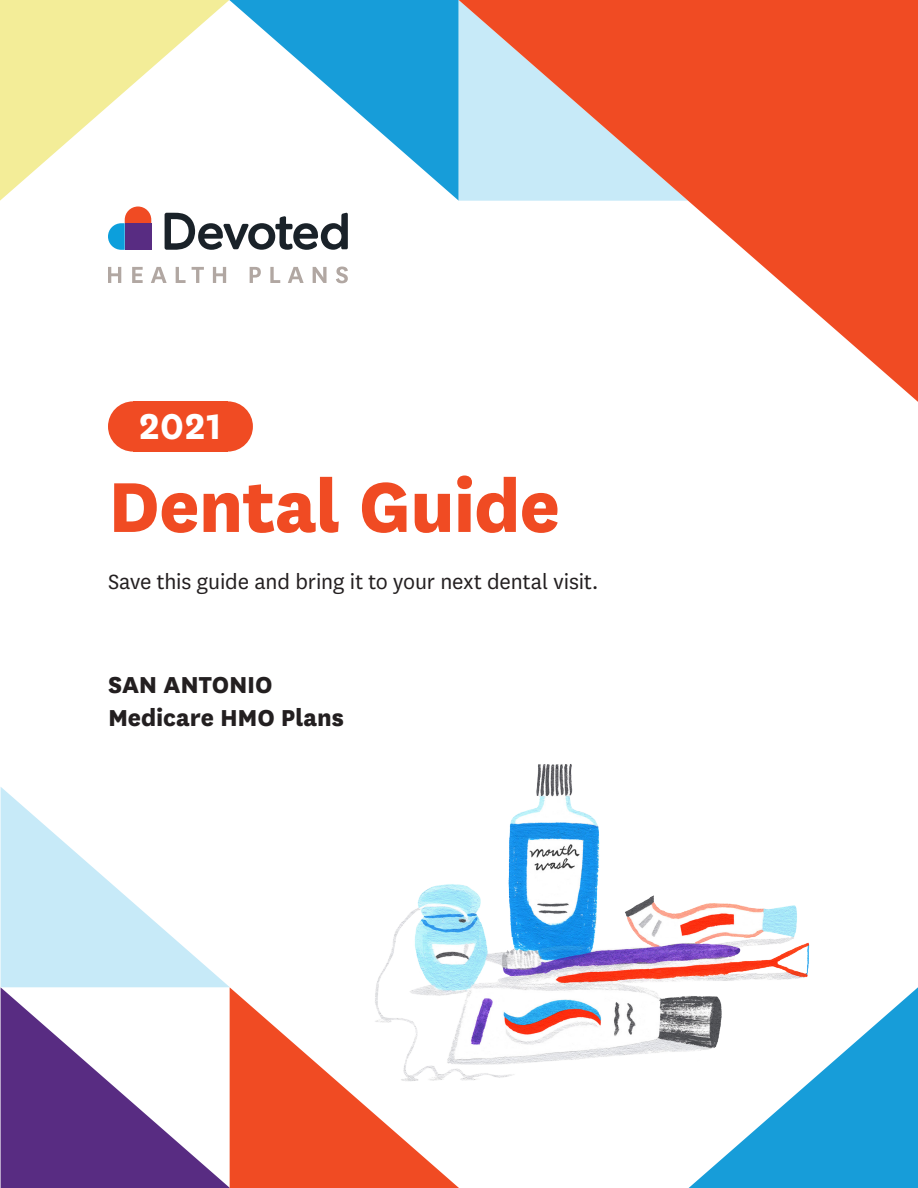
<style>
.page{position:relative;width:918px;height:1188px;background:#fff}
.page>*{position:absolute;margin:0;border:0;box-sizing:border-box;transform-origin:0 0}
.t1{font:800 82.5px "National";letter-spacing:-.015em;color:#f04b23}
.t2{font:700 42px "National";color:#fff}
.t3{font:800 27px/32.4px "National";letter-spacing:-.005em;color:#231f20}
.t4{font:24px "National";letter-spacing:-.005em;color:#231f20}
</style>
<div class="page">
<svg style="left:108px;top:207px;width:43px;height:43px"></svg>
<div style="left:125px;top:223px;width:26px;height:27px;background:#582c82"></div>
<svg style="left:165px;top:213px;width:183px;height:37px"></svg>
<svg style="left:108px;top:267px;width:13px;height:16px"></svg>
<svg style="left:132px;top:267px;width:11px;height:16px"></svg>
<svg style="left:151px;top:267px;width:16px;height:16px"></svg>
<svg style="left:176px;top:267px;width:10px;height:16px"></svg>
<svg style="left:192px;top:267px;width:12px;height:16px"></svg>
<svg style="left:213px;top:267px;width:13px;height:16px"></svg>
<svg style="left:250px;top:267px;width:11px;height:16px"></svg>
<svg style="left:270px;top:267px;width:10px;height:16px"></svg>
<svg style="left:288px;top:267px;width:16px;height:16px"></svg>
<svg style="left:313px;top:267px;width:14px;height:16px"></svg>
<svg style="left:336px;top:267px;width:12px;height:16px"></svg>
<div style="left:108px;top:401px;width:50px;height:51px;background:#f04b23;border-radius:50%"></div>
<div style="left:203px;top:401px;width:50px;height:51px;background:#f04b23;border-radius:50%"></div>
<div style="left:133px;top:401px;width:95px;height:51px;background:#f04b23"></div>
<img style="left:376px;top:764px;width:434px;height:316px">
<svg style="left:0;top:0;width:214px;height:201px;fill:#f3ed98"></svg>
<svg style="left:214px;top:0;width:229px;height:187px"></svg>
<svg style="left:443px;top:0;width:475px;height:402px"></svg>
<svg style="left:1px;top:987px;width:229px;height:201px"></svg>
<svg style="left:674px;top:976px;width:244px;height:212px"></svg>
<svg style="left:230px;top:987px;width:244px;height:201px"></svg>
<svg style="left:1px;top:787px;width:228px;height:200px"></svg>
<h2 class="t2" style="left:139px;top:397px;width:84px">2021</h2>
<h1 class="t1" style="left:108px;top:447px;width:454px">Dental Guide</h1>
<p class="t4" style="left:108px;top:566px;width:492px">Save this guide and bring it to your next dental visit.</p>
<p class="t3" style="left:108px;top:667px;width:238px">SAN ANTONIO<br>Medicare HMO Plans</p>
</div>
